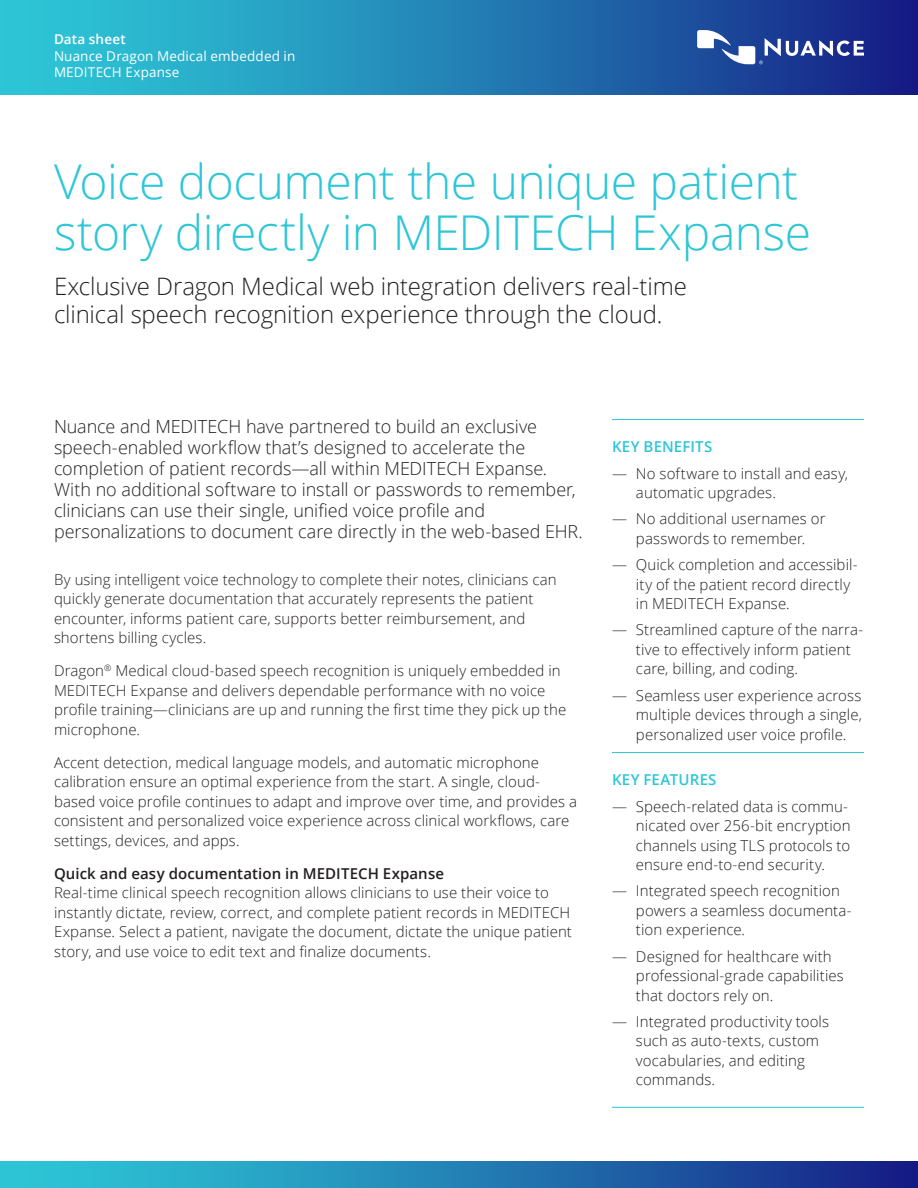
<style>
.page{position:relative;width:918px;height:1188px;background:#fff}
.page>*{position:absolute;margin:0;border:0;box-sizing:border-box;transform-origin:0 0}
.Headline_32_34{font:300 48px/51px "Open Sans";letter-spacing:-.01em;color:#2dc6d6}
.Subhead_16_19{font:300 24px/28.5px "Open Sans";letter-spacing:-.005em;color:#231f20}
.Intro_Text_12_14{font:300 18px/21px "Open Sans";letter-spacing:-.005em;color:#231f20}
.Body_Text_10_13{font:300 15px/19.5px "Open Sans";letter-spacing:.005em;color:#231f20}
.Body_Text_Subhead_10{font:600 15px "Open Sans";letter-spacing:.005em;color:#231f20}
.HIGHLIGHTS_10_13_w_r{font:600 15px "Open Sans";letter-spacing:.015em;color:#2dc6d6}
.Product_Offering_Nam{font:13.5px "Open Sans";letter-spacing:.01em;color:#fff}
.Data_sheet_9_11{font:600 13.5px "Open Sans";letter-spacing:.01em;color:#fff}
</style>
<div class="page">
<div style="left:0;top:1161px;width:918px;height:27px;background:linear-gradient(to right,#2fd4dd,#162388)"></div>
<div style="left:0;top:0;width:918px;height:94px;background:linear-gradient(to right,#2fd4dd,#162388)"></div>
<hr style="left:612px;top:419px;width:252px;height:1px;background:#2dc6d6">
<hr style="left:612px;top:752px;width:252px;height:1px;background:#2dc6d6">
<hr style="left:612px;top:1107px;width:252px;height:1px;background:#2dc6d6">
<svg style="left:697px;top:30px;width:167px;height:34px"></svg>
<p class="Data_sheet_9_11" style="left:54px;top:30px;width:73px">Data sheet</p>
<p class="Product_Offering_Nam" style="left:54px;top:47px;width:243px">Nuance Dragon Medical embedded in</p>
<p class="Product_Offering_Nam" style="left:54px;top:63px;width:127px">MEDITECH Expanse</p>
<p class="Headline_32_34" style="left:54px;top:155px;width:759px">Voice document the unique patient story directly in MEDITECH Expanse</p>
<p class="Subhead_16_19" style="left:54px;top:271px;width:634px">Exclusive Dragon Medical web integration delivers real-time clinical speech recognition experience through the cloud.</p>
<p class="Intro_Text_12_14" style="left:54px;top:416px;width:530px">Nuance and MEDITECH have partnered to build an exclusive speech-enabled workflow that’s designed to accelerate the completion of patient records—all within MEDITECH Expanse.<br>With no additional software to install or passwords to remember, clinicians can use their single, unified voice profile and personalizations to document care directly in the web-based EHR.</p>
<p class="Body_Text_10_13" style="left:54px;top:569px;width:504px">By using intelligent voice technology to complete their notes, clinicians can quickly generate documentation that accurately represents the patient encounter, informs patient care, supports better reimbursement, and shortens billing cycles.</p>
<p class="Body_Text_10_13" style="left:54px;top:661px;width:514px">Dragon<sup>®</sup> Medical cloud-based speech recognition is uniquely embedded in MEDITECH Expanse and delivers dependable performance with no voice profile training—clinicians are up and running the first time they pick up the microphone.</p>
<p class="Body_Text_10_13" style="left:54px;top:752px;width:524px">Accent detection, medical language models, and automatic microphone calibration ensure an optimal experience from the start. A single, cloud&shy;based voice profile continues to adapt and improve over time, and provides a consistent and personalized voice experience across clinical workflows, care settings, devices, and apps.</p>
<p class="Body_Text_Subhead_10" style="left:54px;top:863px;width:392px">Quick and easy documentation in MEDITECH Expanse</p>
<p class="Body_Text_10_13" style="left:54px;top:883px;width:519px">Real-time clinical speech recognition allows clinicians to use their voice to instantly dictate, review, correct, and complete patient records in MEDITECH Expanse. Select a patient, navigate the document, dictate the unique patient story, and use voice to edit text and finalize documents.</p>
<p class="HIGHLIGHTS_10_13_w_r" style="left:612px;top:437px;width:102px">KEY BENEFITS</p>
<p class="Body_Text_10_13" style="left:636px;top:463px;width:213px;text-indent:-24px">— No software to install and easy, automatic upgrades.</p>
<p class="Body_Text_10_13" style="left:612px;top:509px;width:215px;text-align:center">— No additional usernames or passwords to remember.</p>
<p class="Body_Text_10_13" style="left:636px;top:554px;width:223px;text-indent:-24px">— Quick completion and accessibil&shy;ity of the patient record directly in MEDITECH Expanse.</p>
<p class="Body_Text_10_13" style="left:636px;top:620px;width:229px;text-indent:-24px">— Streamlined capture of the narra&shy;tive to effectively inform patient care, billing, and coding.</p>
<p class="Body_Text_10_13" style="left:636px;top:685px;width:227px;text-align:justify;text-indent:-24px">— Seamless user experience across multiple devices through a single, personalized user voice profile.</p>
<p class="HIGHLIGHTS_10_13_w_r" style="left:612px;top:770px;width:106px">KEY FEATURES</p>
<p class="Body_Text_10_13" style="left:636px;top:796px;width:216px;text-indent:-24px">— Speech-related data is commu&shy;nicated over 256-bit encryption channels using TLS protocols to ensure end-to-end security.</p>
<p class="Body_Text_10_13" style="left:636px;top:881px;width:217px;text-indent:-24px">— Integrated speech recognition powers a seamless documenta&shy;tion experience.</p>
<p class="Body_Text_10_13" style="left:636px;top:946px;width:209px;text-indent:-24px">— Designed for healthcare with professional-grade capabilities that doctors rely on.</p>
<p class="Body_Text_10_13" style="left:636px;top:1011px;width:195px;text-indent:-24px">— Integrated productivity tools such as auto-texts, custom vocabularies, and editing commands.</p>
</div>
